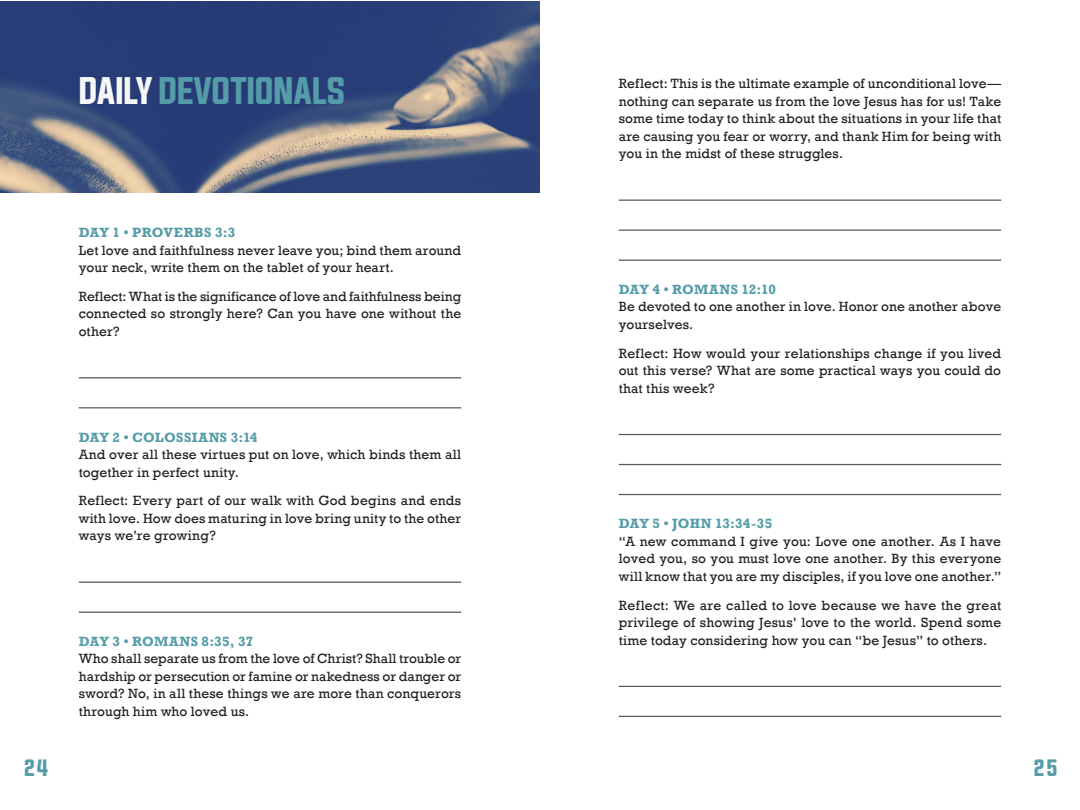
<style>
.page{position:relative;width:1080px;height:810px;background:#fff}
.page>*{position:absolute;margin:0;border:0;box-sizing:border-box;transform-origin:0 0}
.Medium_Title{font:32.5px "Evogria";letter-spacing:-.015em;color:#549ca8}
.t1{font:20px "Evogria";color:#549ca8}
.Text{font:13.75px/17.5px "Rockwell";letter-spacing:.01em;color:#231f20;text-align:justify}
.Daily_Dev_Header{font:700 13.75px "Rockwell";letter-spacing:.01em;color:#549ca8}
.Daily_Dev_Header-2{font:700 13.75px "Rockwell";letter-spacing:.03em;color:#549ca8}
.s1{color:#f5f7f7}
</style>
<div class="page">
<img style="left:0;top:2px;width:540px;height:191px">
<hr style="left:79px;top:377px;width:382px;height:1px;background:#5a5856">
<hr style="left:79px;top:407px;width:382px;height:1px;background:#5a5856">
<hr style="left:79px;top:582px;width:382px;height:1px;background:#5a5856">
<hr style="left:79px;top:612px;width:382px;height:1px;background:#5a5856">
<hr style="left:619px;top:200px;width:382px;height:1px;background:#5a5856">
<hr style="left:619px;top:230px;width:382px;height:1px;background:#5a5856">
<hr style="left:619px;top:260px;width:382px;height:1px;background:#5a5856">
<hr style="left:619px;top:434px;width:382px;height:1px;background:#5a5856">
<hr style="left:619px;top:464px;width:382px;height:1px;background:#5a5856">
<hr style="left:619px;top:494px;width:382px;height:1px;background:#5a5856">
<hr style="left:619px;top:686px;width:382px;height:1px;background:#5a5856">
<hr style="left:619px;top:716px;width:382px;height:1px;background:#5a5856">
<p class="Medium_Title" style="left:79px;top:68px;width:269px"><span class="s1">DAILY</span> DEVOTIONALS</p>
<p class="Daily_Dev_Header-2" style="left:79px;top:224px;width:158px">DAY 1 • PROVERBS 3:3</p>
<p class="Text" style="left:79px;top:242px;width:384px">Let love and faithfulness never leave you; bind them around your neck, write them on the tablet of your heart.</p>
<p class="Text" style="left:79px;top:288px;width:384px">Reflect: What is the significance of love and faithfulness being connected so strongly here? Can you have one without the other?</p>
<p class="Daily_Dev_Header" style="left:79px;top:429px;width:180px">DAY 2 • COLOSSIANS 3:14</p>
<p class="Text" style="left:79px;top:446px;width:384px">And over all these virtues put on love, which binds them all together in perfect unity.</p>
<p class="Text" style="left:79px;top:492px;width:384px">Reflect: Every part of our walk with God begins and ends with love. How does maturing in love bring unity to the other ways we’re growing?</p>
<p class="Daily_Dev_Header" style="left:79px;top:633px;width:176px">DAY 3 • ROMANS 8:35, 37</p>
<p class="Text" style="left:79px;top:650px;width:384px">Who shall separate us from the love of Christ? Shall trouble or hardship or persecution or famine or nakedness or danger or sword? No, in all these things we are more than conquerors through him who loved us.</p>
<p class="Text" style="left:619px;top:75px;width:384px">Reflect: This is the ultimate example of unconditional love— nothing can separate us from the love Jesus has for us! Take some time today to think about the situations in your life that are causing you fear or worry, and thank Him for being with you in the midst of these struggles.</p>
<p class="Daily_Dev_Header" style="left:619px;top:281px;width:159px">DAY 4 • ROMANS 12:10</p>
<p class="Text" style="left:619px;top:298px;width:384px">Be devoted to one another in love. Honor one another above yourselves.</p>
<p class="Text" style="left:619px;top:345px;width:384px">Reflect: How would your relationships change if you lived out this verse? What are some practical ways you could do that this week?</p>
<p class="Daily_Dev_Header" style="left:619px;top:515px;width:155px">DAY 5 • JOHN 13:34-35</p>
<p class="Text" style="left:619px;top:533px;width:384px">“A new command I give you: Love one another. As I have loved you, so you must love one another. By this everyone will know that you are my disciples, if you love one another.”</p>
<p class="Text" style="left:619px;top:596px;width:384px">Reflect: We are called to love because we have the great privilege of showing Jesus’ love to the world. Spend some time today considering how you can “be Jesus” to others.</p>
<h2 class="t1" style="left:23px;top:754px;width:27px">24</h2>
<h2 class="t1" style="left:1033px;top:754px;width:27px">25</h2>
</div>
